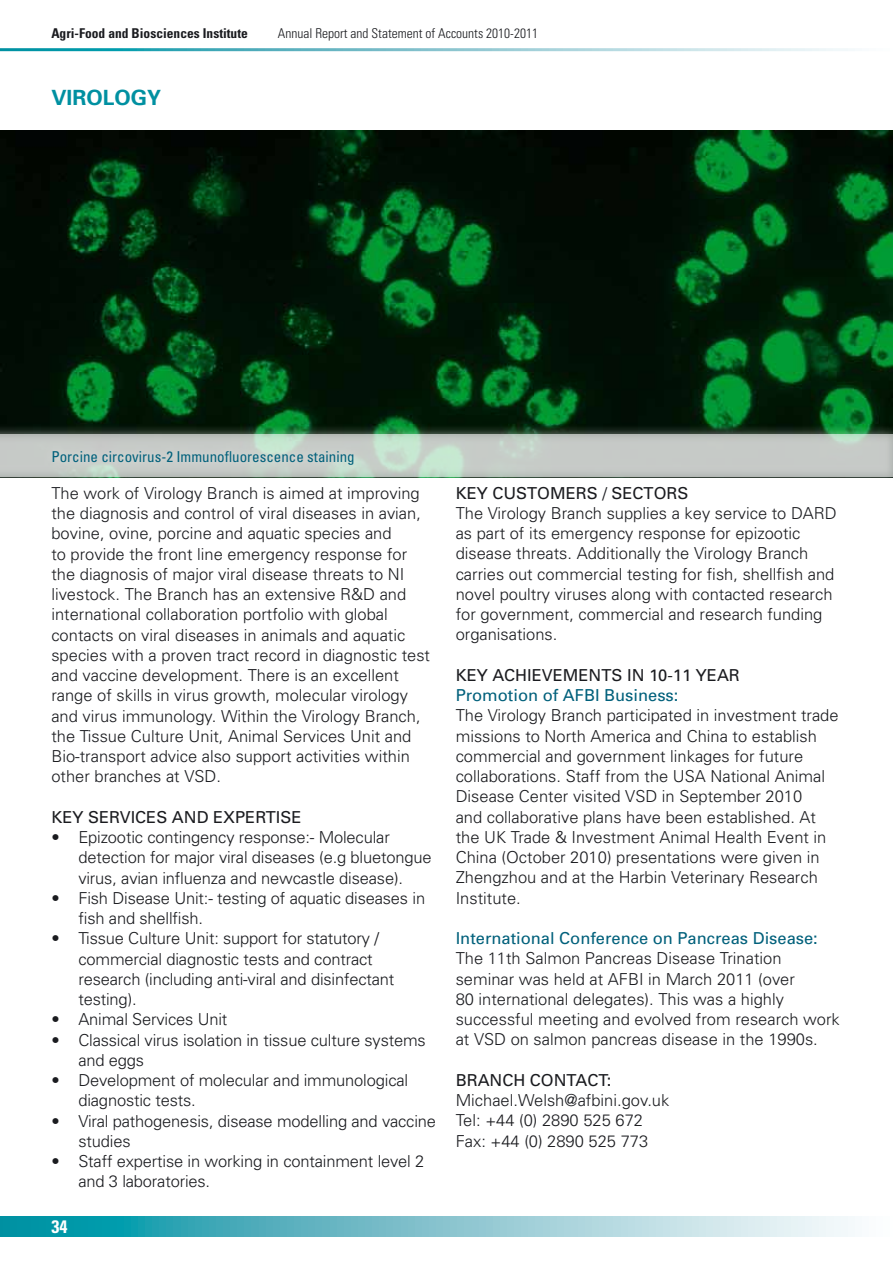
<style>
.page{position:relative;width:893px;height:1263px;background:#fff}
.page>*{position:absolute;margin:0;border:0;box-sizing:border-box;transform-origin:0 0}
.t1{font:700 21px "Univers";color:#0090a1}
.t2{font:700 condensed 18px "Univers";color:#fff}
.t3{font:300 16.5px/20.2px "Univers";color:#1a1b1f}
.t4{font:16.5px "Univers";color:#1a1b1f}
.t5{font:16.5px "Univers";color:#00607b}
.t6{font:condensed 15px "Univers";color:#00607b}
.t7{font:300 condensed 13.5px "Univers";color:#1a1b1f}
.t8{font:700 condensed 13.5px "Univers";color:#1a1b1f}
</style>
<div class="page">
<svg style="left:0;top:1217px;width:855px;height:19px;background:#7bc2cd"></svg>
<img style="left:0;top:130px;width:893px;height:295px">
<div style="left:0;top:425px;width:893px;height:61px;background:#fff;opacity:.75"></div>
<svg style="left:0;top:434px;width:893px;height:43px;background:#c3cbc5"></svg>
<p class="t8" style="left:51px;top:25px;width:198px">Agri-Food and Biosciences Institute</p>
<p class="t7" style="left:278px;top:25px;width:262px">Annual Report and Statement of Accounts 2010-2011</p>
<p class="t1" style="left:51px;top:84px;width:111px">VIROLOGY</p>
<p class="t6" style="left:51px;top:447px;width:305px">Porcine circovirus-2 Immunofluorescence staining</p>
<p class="t3" style="left:51px;top:482px;width:380px">The work of Virology Branch is aimed at improving the diagnosis and control of viral diseases in avian, bovine, ovine, porcine and aquatic species and<br>to provide the front line emergency response for the diagnosis of major viral disease threats to NI livestock. The Branch has an extensive R&amp;D and international collaboration portfolio with global contacts on viral diseases in animals and aquatic species with a proven tract record in diagnostic test and vaccine development. There is an excellent range of skills in virus growth, molecular virology and virus immunology. Within the Virology Branch, the Tissue Culture Unit, Animal Services Unit and Bio-transport advice also support activities within other branches at VSD.</p>
<p class="t4" style="left:51px;top:807px;width:252px">KEY SERVICES AND EXPERTISE</p>
<p class="t3" style="left:78px;top:827px;width:355px;text-indent:-27px">• Epizootic contingency response:- Molecular detection for major viral diseases (e.g bluetongue virus, avian influenza and newcastle disease).</p>
<p class="t3" style="left:78px;top:887px;width:348px;text-indent:-27px">• Fish Disease Unit:- testing of aquatic diseases in fish and shellfish.</p>
<p class="t3" style="left:78px;top:928px;width:318px;text-indent:-27px">• Tissue Culture Unit: support for statutory / commercial diagnostic tests and contract research (including anti-viral and disinfectant testing).</p>
<p class="t3" style="left:51px;top:1009px;width:178px">• Animal Services Unit</p>
<p class="t3" style="left:78px;top:1029px;width:349px;text-indent:-27px">• Classical virus isolation in tissue culture systems and eggs</p>
<p class="t3" style="left:78px;top:1069px;width:331px;text-indent:-27px">• Development of molecular and immunological diagnostic tests.</p>
<p class="t3" style="left:78px;top:1110px;width:359px;text-indent:-27px">• Viral pathogenesis, disease modelling and vaccine studies</p>
<p class="t3" style="left:78px;top:1150px;width:347px;text-indent:-27px">• Staff expertise in working in containment level 2 and 3 laboratories.</p>
<p class="t2" style="left:51px;top:1215px;width:17px">34</p>
<p class="t4" style="left:456px;top:483px;width:234px">KEY CUSTOMERS / SECTORS</p>
<p class="t3" style="left:456px;top:502px;width:383px">The Virology Branch supplies a key service to DARD as part of its emergency response for epizootic disease threats. Additionally the Virology Branch carries out commercial testing for fish, shellfish and novel poultry viruses along with contacted research for government, commercial and research funding organisations.</p>
<p class="t4" style="left:456px;top:665px;width:286px">KEY ACHIEVEMENTS IN 10-11 YEAR</p>
<p class="t5" style="left:456px;top:685px;width:224px">Promotion of AFBI Business:</p>
<p class="t3" style="left:456px;top:705px;width:384px">The Virology Branch participated in investment trade missions to North America and China to establish commercial and government linkages for future collaborations. Staff from the USA National Animal Disease Center visited VSD in September 2010<br>and collaborative plans have been established. At the UK Trade &amp; Investment Animal Health Event in China (October 2010) presentations were given in Zhengzhou and at the Harbin Veterinary Research Institute.</p>
<p class="t5" style="left:456px;top:928px;width:364px">International Conference on Pancreas Disease:</p>
<p class="t3" style="left:456px;top:948px;width:386px">The 11th Salmon Pancreas Disease Trination seminar was held at AFBI in March 2011 (over<br>80 international delegates). This was a highly successful meeting and evolved from research work at VSD on salmon pancreas disease in the 1990s.</p>
<p class="t4" style="left:456px;top:1070px;width:157px">BRANCH CONTACT:</p>
<p class="t3" style="left:456px;top:1090px;width:215px">Michael.Welsh@afbini.gov.uk<br>Tel: +44 (0) 2890 525 672<br>Fax: +44 (0) 2890 525 773</p>
</div>
